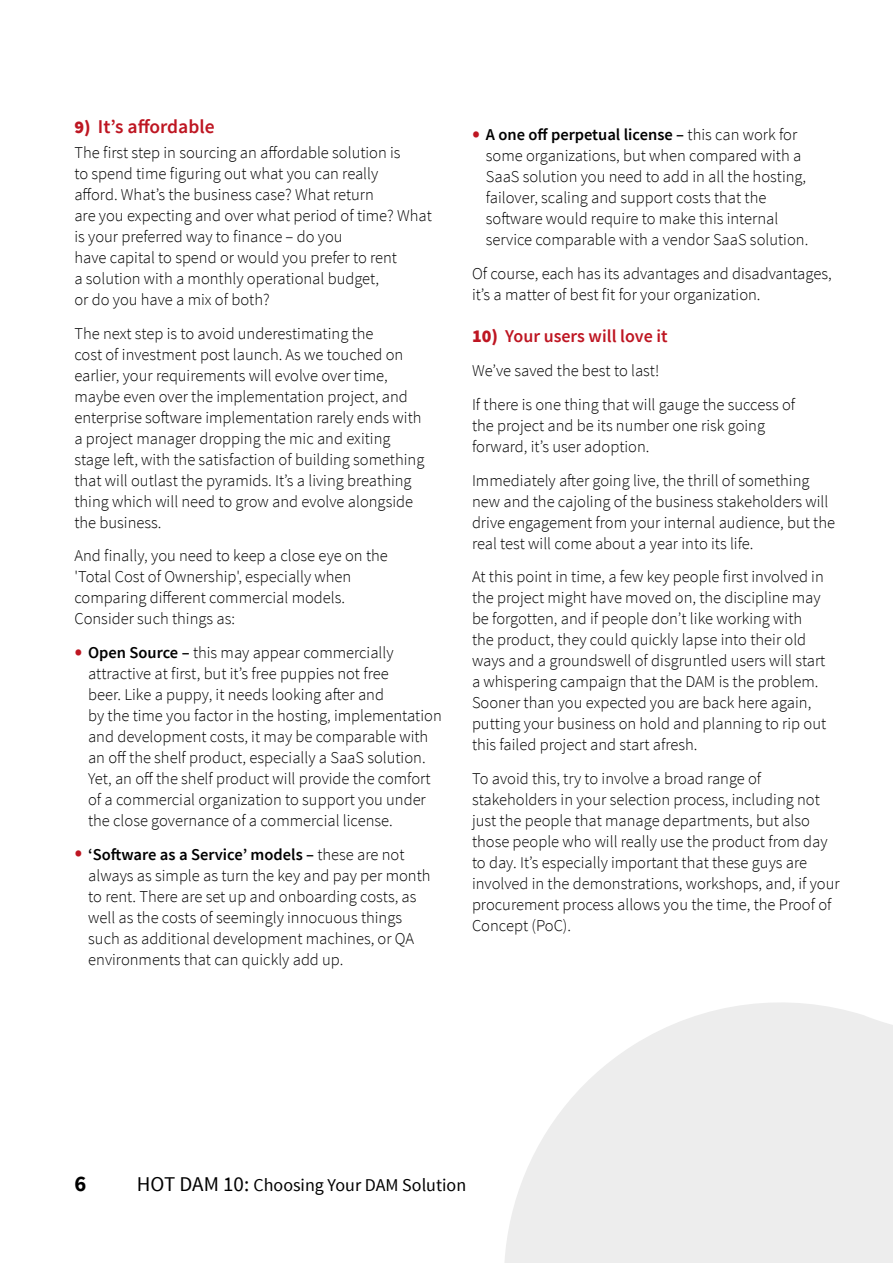
<style>
.page{position:relative;width:893px;height:1263px;background:#fff}
.page>*{position:absolute;margin:0;border:0;box-sizing:border-box;transform-origin:0 0}
.t1{font:700 22.5px "Source Sans Pro";color:#000}
.t2{font:600 19.5px "Source Sans Pro";color:#be1622}
.t3{font:18px "Source Sans Pro";color:#000}
.t4{font:600 18px "Source Sans Pro";color:#be1622}
.t5{font:300 16.5px/21px "Source Sans Pro";color:#000}
.s1{font-weight:900;font-size:18px}
.s2{font-size:28.5px;color:#be1622}
.s3{font-weight:600}
.s4{font-weight:900}
.s5{font-size:21px}
</style>
<div class="page">
<svg style="left:505px;top:1002px;width:388px;height:261px;fill:#ededed"></svg>
<p class="t2" style="left:74px;top:114px;width:142px"><span class="s1">9)</span> It’s affordable</p>
<p class="t5" style="left:74px;top:142px;width:359px">The first step in sourcing an affordable solution is<br>to spend time figuring out what you can really<br>afford. What’s the business case? What return<br>are you expecting and over what period of time? What is your preferred way to finance – do you<br>have capital to spend or would you prefer to rent<br>a solution with a monthly operational budget,<br>or do you have a mix of both?</p>
<p class="t5" style="left:74px;top:323px;width:351px">The next step is to avoid underestimating the<br>cost of investment post launch. As we touched on earlier, your requirements will evolve over time, maybe even over the implementation project, and enterprise software implementation rarely ends with a project manager dropping the mic and exiting stage left, with the satisfaction of building something that will outlast the pyramids. It’s a living breathing thing which will need to grow and evolve alongside the business.</p>
<p class="t5" style="left:74px;top:546px;width:315px">And finally, you need to keep a close eye on the 'Total Cost of Ownership', especially when comparing different commercial models.<br>Consider such things as:</p>
<p class="t5" style="left:88px;top:642px;width:355px;text-indent:-14px"><span class="s2">•</span> <span class="s3">Open Source –</span> this may appear commercially attractive at first, but it’s free puppies not free<br>beer. Like a puppy, it needs looking after and<br>by the time you factor in the hosting, implementation and development costs, it may be comparable with an off the shelf product, especially a SaaS solution.<br>Yet, an off the shelf product will provide the comfort of a commercial organization to support you under the close governance of a commercial license.</p>
<p class="t5" style="left:88px;top:844px;width:344px;text-indent:-14px"><span class="s2">•</span> <span class="s3">‘Software as a Service’ models –</span> these are not always as simple as turn the key and pay per month to rent. There are set up and onboarding costs, as well as the costs of seemingly innocuous things such as additional development machines, or QA environments that can quickly add up.</p>
<p class="t5" style="left:486px;top:125px;width:324px;text-indent:-14px"><span class="s2">•</span> <span class="s3">A one off perpetual license –</span> this can work for some organizations, but when compared with a SaaS solution you need to add in all the hosting, failover, scaling and support costs that the software would require to make this internal service comparable with a vendor SaaS solution.</p>
<p class="t5" style="left:472px;top:263px;width:361px">Of course, each has its advantages and disadvantages, it’s a matter of best fit for your organization.</p>
<p class="t4" style="left:472px;top:325px;width:197px"><span class="s4">10)</span> Your users will love it</p>
<p class="t5" style="left:472px;top:354px;width:325px;line-height:33.8px">We’ve saved the best to last!<br>If there is one thing that will gauge the success of</p>
<p class="t5" style="left:472px;top:415px;width:295px">the project and be its number one risk going forward, it’s user adoption.</p>
<p class="t5" style="left:472px;top:470px;width:365px">Immediately after going live, the thrill of something new and the cajoling of the business stakeholders will drive engagement from your internal audience, but the real test will come about a year into its life.</p>
<p class="t5" style="left:472px;top:566px;width:356px">At this point in time, a few key people first involved in the project might have moved on, the discipline may be forgotten, and if people don’t like working with the product, they could quickly lapse into their old ways and a groundswell of disgruntled users will start a whispering campaign that the DAM is the problem.<br>Sooner than you expected you are back here again, putting your business on hold and planning to rip out this failed project and start afresh.</p>
<p class="t5" style="left:472px;top:768px;width:369px">To avoid this, try to involve a broad range of stakeholders in your selection process, including not just the people that manage departments, but also those people who will really use the product from day to day. It’s especially important that these guys are involved in the demonstrations, workshops, and, if your procurement process allows you the time, the Proof of Concept (PoC).</p>
<h1 class="t1" style="left:74px;top:1169px;width:13px">6</h1>
<p class="t3" style="left:137px;top:1173px;width:331px"><span class="s5">HOT DAM 10:</span> Choosing Your DAM Solution</p>
</div>
